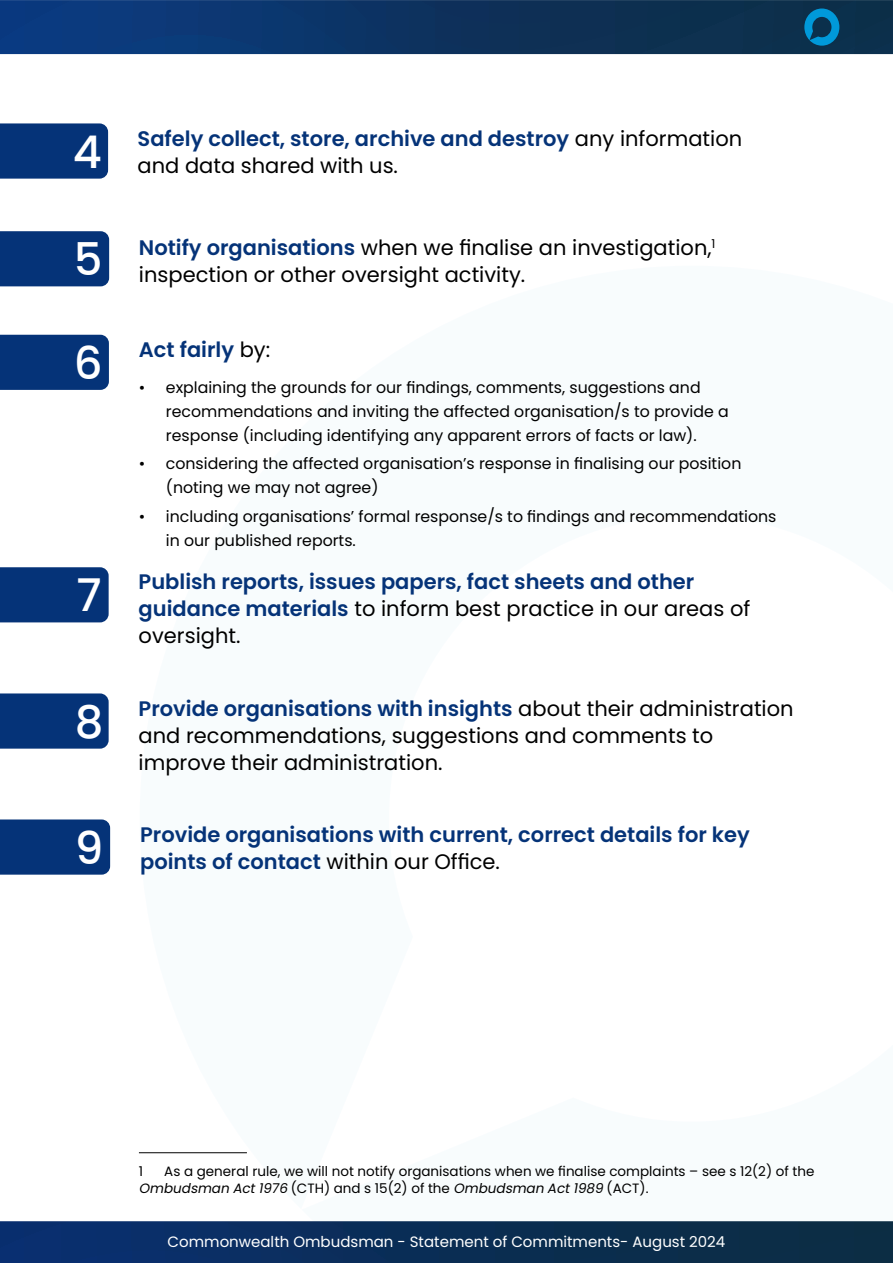
<style>
.page{position:relative;width:893px;height:1263px;background:#fff}
.page>*{position:absolute;margin:0;border:0;box-sizing:border-box;transform-origin:0 0}
.t1{font:500 45px "Poppins";color:#fff}
.t2{font:21px/27px "Poppins";color:#000}
.t3{font:600 21px/27px "Poppins";color:#053378}
.t4{font:15.75px/24px "Poppins";color:#000}
.t5{font:15px "Poppins";color:#fff}
.Footnote{font:13.5px/16.2px "Poppins";color:#000}
.s1{font-weight:400;color:#000}
.s2{font-weight:600;color:#053378}
.s3{font-style:italic}
</style>
<div class="page">
<svg style="left:0;top:1221px;width:893px;height:42px;background:#0b2e58"></svg>
<svg style="left:0;top:0;width:893px;height:54px;background:#0c3361"></svg>
<svg style="left:804px;top:9px;width:35px;height:37px"></svg>
<div style="left:0;top:567px;width:109px;height:55px;background:#053378"></div>
<div style="left:0;top:231px;width:109px;height:55px;background:#053378"></div>
<hr style="left:139px;top:1152px;width:108px;height:1px;background:#000">
<div style="left:0;top:335px;width:109px;height:55px;background:#053378"></div>
<div style="left:0;top:693px;width:109px;height:56px;background:#053378"></div>
<div style="left:0;top:819px;width:110px;height:56px;background:#053378"></div>
<div style="left:0;top:123px;width:108px;height:56px;background:#053378"></div>
<p class="t1" style="left:73px;top:126px;width:31px">4</p>
<p class="t3" style="left:138px;top:125px;width:606px">Safely collect, store, archive and destroy <span class="s1">any information and data shared with us.</span></p>
<p class="t1" style="left:74px;top:233px;width:30px">5</p>
<p class="t2" style="left:139px;top:234px;width:578px"><span class="s2">Notify organisations</span> when we finalise an investigation,<sup>1 </sup>inspection or other oversight activity.</p>
<p class="t1" style="left:74px;top:337px;width:30px">6</p>
<p class="t3" style="left:139px;top:336px;width:133px">Act fairly <span class="s1">by:</span></p>
<p class="t4" style="left:166px;top:375px;width:564px;text-indent:-27px">• explaining the grounds for our findings, comments, suggestions and recommendations and inviting the affected organisation/s to provide a response (including identifying any apparent errors of facts or law).</p>
<p class="t4" style="left:166px;top:452px;width:577px;text-indent:-27px">• considering the affected organisation’s response in finalising our position (noting we may not agree)</p>
<p class="t4" style="left:166px;top:504px;width:612px;text-indent:-27px">• including organisations’ formal response/s to findings and recommendations in our published reports.</p>
<p class="t1" style="left:76px;top:569px;width:27px">7</p>
<p class="t1" style="left:75px;top:696px;width:30px">8</p>
<p class="t1" style="left:75px;top:822px;width:30px">9</p>
<p class="t3" style="left:139px;top:569px;width:613px">Publish reports, issues papers, fact sheets and other guidance materials <span class="s1">to inform best practice in our areas of oversight.</span></p>
<p class="t2" style="left:139px;top:695px;width:656px"><span class="s2">Provide organisations with insights</span> about their administration and recommendations, suggestions and comments to improve their administration.</p>
<p class="t3" style="left:140px;top:821px;width:611px">Provide organisations with current, correct details for key</p>
<p class="t2" style="left:140px;top:848px;width:361px"><span class="s2">points of contact</span> within our Office.</p>
<p class="Footnote" style="left:139px;top:1164px;width:677px;text-indent:25px">As a general rule, we will not notify organisations when we finalise complaints – see s 12(2) of the<br><span class="s3">Ombudsman Act1976</span> ( C T H ) a n d s 1 5 ( 2 ) of t h e <span class="s3">Ombudsman Act1989</span> (A C T) .</p>
<p class="Footnote" style="left:139px;top:1164px;width:6px">1</p>
<p class="t5" style="left:168px;top:1233px;width:559px">Commonwealth Ombudsman - Statement of Commitments- August 2024</p>
</div>
